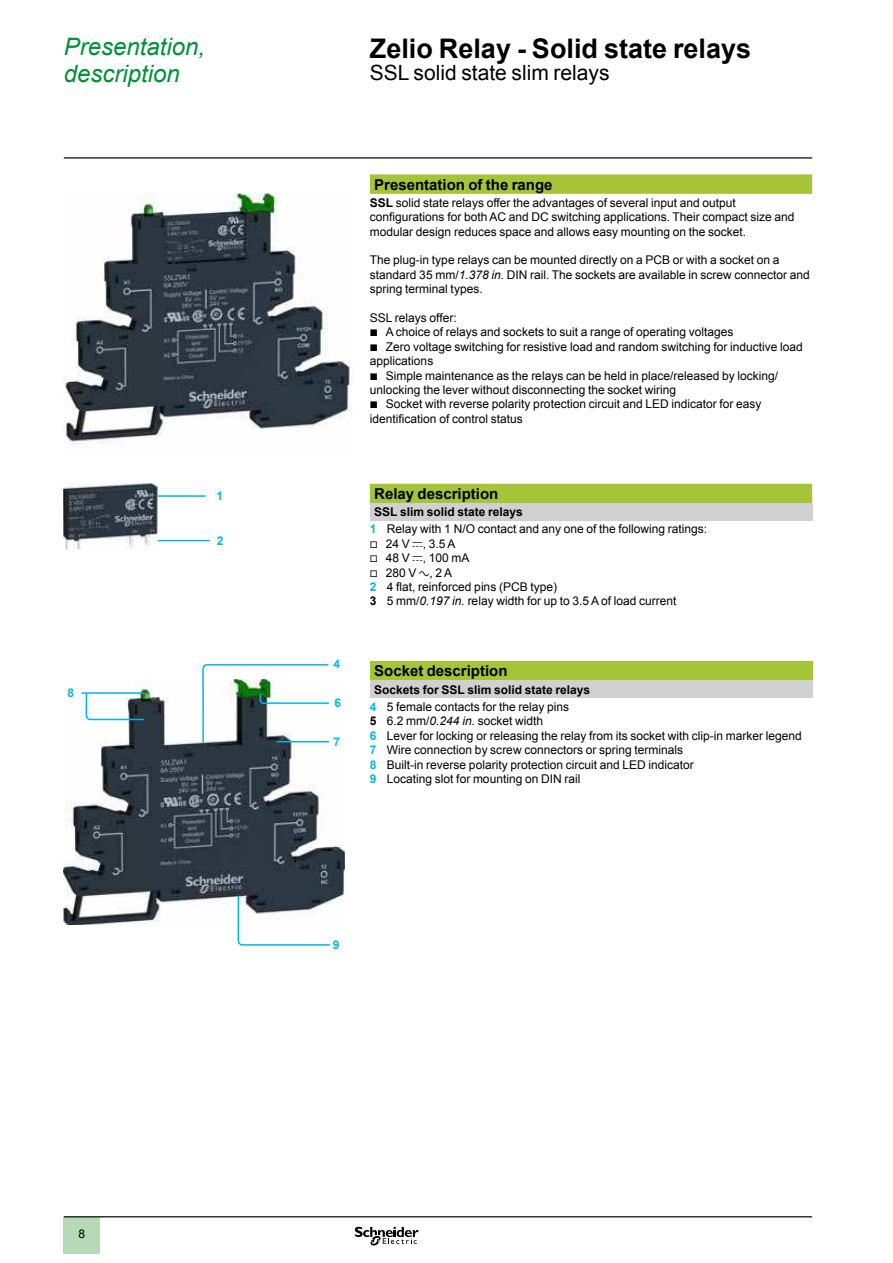
<style>
.page{position:relative;width:893px;height:1263px;background:#fff}
.page>*{position:absolute;margin:0;border:0;box-sizing:border-box;transform-origin:0 0}
.t1{font:700 27px "Arial";color:#000}
.t2{font:italic 24px/27px "Arial";color:#009037}
.t3{font:21px "Arial";color:#000}
.t4{font:700 15px "Arial";color:#000}
.t5{font:12px/14.4px "Arial";color:#000}
.t6{font:700 12px/17.2px "Arial";color:#000}
.t7{font:700 12px "Arial";color:#00b6e8}
.s1{font-weight:700}
.s2{font-style:italic}
.s3{font-family:"Graph Schneider"}
.s4{font-weight:700;color:#00b6e8}
.s5{font-family:"Graph Schneider";font-size:10.5px}
.s6{color:#00b6e8}
.s7{font-weight:400}
</style>
<div class="page">
<hr style="left:64px;top:157px;width:748px;height:2px;background:#000">
<div style="left:64px;top:1217px;width:36px;height:37px;background:#b6d9b7"></div>
<hr style="left:64px;top:1216px;width:748px;height:1px;background:#000">
<svg style="left:355px;top:1226px;width:64px;height:20px"></svg>
<svg style="left:370px;top:174px;width:442px;height:329px"></svg>
<div style="left:370px;top:503px;width:442px;height:17px;background:#d0d0d1"></div>
<div style="left:370px;top:661px;width:442px;height:20px;background:#a4c537"></div>
<div style="left:370px;top:681px;width:442px;height:17px;background:#d0d0d1"></div>
<img style="left:63px;top:680px;width:281px;height:245px">
<svg style="left:237px;top:895px;width:94px;height:323px"></svg>
<hr style="left:82px;top:692px;width:62px;height:2px;background:#00b6e8">
<svg style="left:85px;top:692px;width:60px;height:233px"></svg>
<svg style="left:202px;top:664px;width:128px;height:80px"></svg>
<hr style="left:150px;top:540px;width:59px;height:1px;background:#00b6e8">
<hr style="left:152px;top:495px;width:53px;height:2px;background:#00b6e8">
<img style="left:64px;top:483px;width:93px;height:67px">
<img style="left:64px;top:193px;width:289px;height:252px">
<h2 class="t2" style="left:64px;top:36px;width:143px">Presentation, description</h2>
<h1 class="t1" style="left:370px;top:38px;width:383px">Zelio Relay - Solid state relays</h1>
<h3 class="t3" style="left:370px;top:65px;width:241px">SSL solid state slim relays</h3>
<p class="t7" style="left:67px;top:688px;width:8px">8</p>
<p class="t5" style="left:79px;top:1228px;width:8px">8</p>
<p class="t7" style="left:217px;top:491px;width:8px">1</p>
<p class="t7" style="left:217px;top:536px;width:8px">2</p>
<p class="t7" style="left:334px;top:659px;width:8px">4</p>
<p class="t7" style="left:334px;top:699px;width:8px">6</p>
<p class="t7" style="left:334px;top:737px;width:8px">7</p>
<p class="t4" style="left:374px;top:179px;width:180px">Presentation of the range</p>
<p class="t5" style="left:370px;top:196px;width:426px"><span class="s1">SSL</span> solid state relays offer the advantages of several input and output configurations for both AC and DC switching applications. Their compact size and modular design reduces space and allows easy mounting on the socket .</p>
<p class="t5" style="left:370px;top:254px;width:441px">The plug-in type relays can be mounted directly on a PCB or with a socket on a standard 35 mm/<span class="s2">1.378 in.</span> DIN rail . The sockets are available in screw connector and spring terminal types .</p>
<p class="t5" style="left:370px;top:312px;width:434px">SSL relays offer:<br><span class="s3">b</span> A choice of relays and sockets to suit a range of operating voltages<br><span class="s3">b</span> Zero voltage switching for resistive load and random switching for inductive load applications<br><span class="s3">b</span> Simple maintenance as the relays can be held in place/released by locking/ unlocking the lever without disconnecting the socket wiring<br><span class="s3">b</span> Socket with reverse polarity protection circuit and LED indicator for easy identification of control status</p>
<p class="t4" style="left:374px;top:488px;width:126px">Relay description</p>
<p class="t5" style="left:370px;top:504px;width:339px;line-height:17.2px;text-indent:4px"><span class="s1">SSL slim solid state relays<br></span><span class="s4">1</span> Relay with 1 N/O contact and any one of the following ratings:</p>
<p class="t5" style="left:370px;top:537px;width:308px"><span class="s3">v</span> 24 V <span class="s5">c</span>, 3 .5 A<br><span class="s3">v</span> 48 V <span class="s5">c</span>, 100 mA<br><span class="s3">v</span> 280 V <span class="s5">a</span>, 2 A<br><span class="s4">2</span> 4 flat, reinforced pins (PCB type)<br><span class="s1">3</span> 5 mm/<span class="s2">0.197 in.</span> relay width for up to 3 .5 A of load current</p>
<p class="t4" style="left:374px;top:665px;width:135px">Socket description</p>
<p class="t6" style="left:370px;top:682px;width:222px;text-indent:4px">Sockets for SSL slim solid state relays<br><span class="s6">4</span> <span class="s7">5 female contacts for the relay pins</span></p>
<p class="t5" style="left:370px;top:715px;width:433px"><span class="s1">5</span> 6 .2 mm/<span class="s2">0.244 in.</span> socket width<br><span class="s4">6</span> Lever for locking or releasing the relay from its socket with clip-in marker legend <span class="s4">7</span> Wire connection by screw connectors or spring terminals<br><span class="s4">8</span> Built-in reverse polarity protection circuit and LED indicator<br><span class="s4">9</span> Locating slot for mounting on DIN rail</p>
<p class="t7" style="left:333px;top:940px;width:8px">9</p>
</div>
